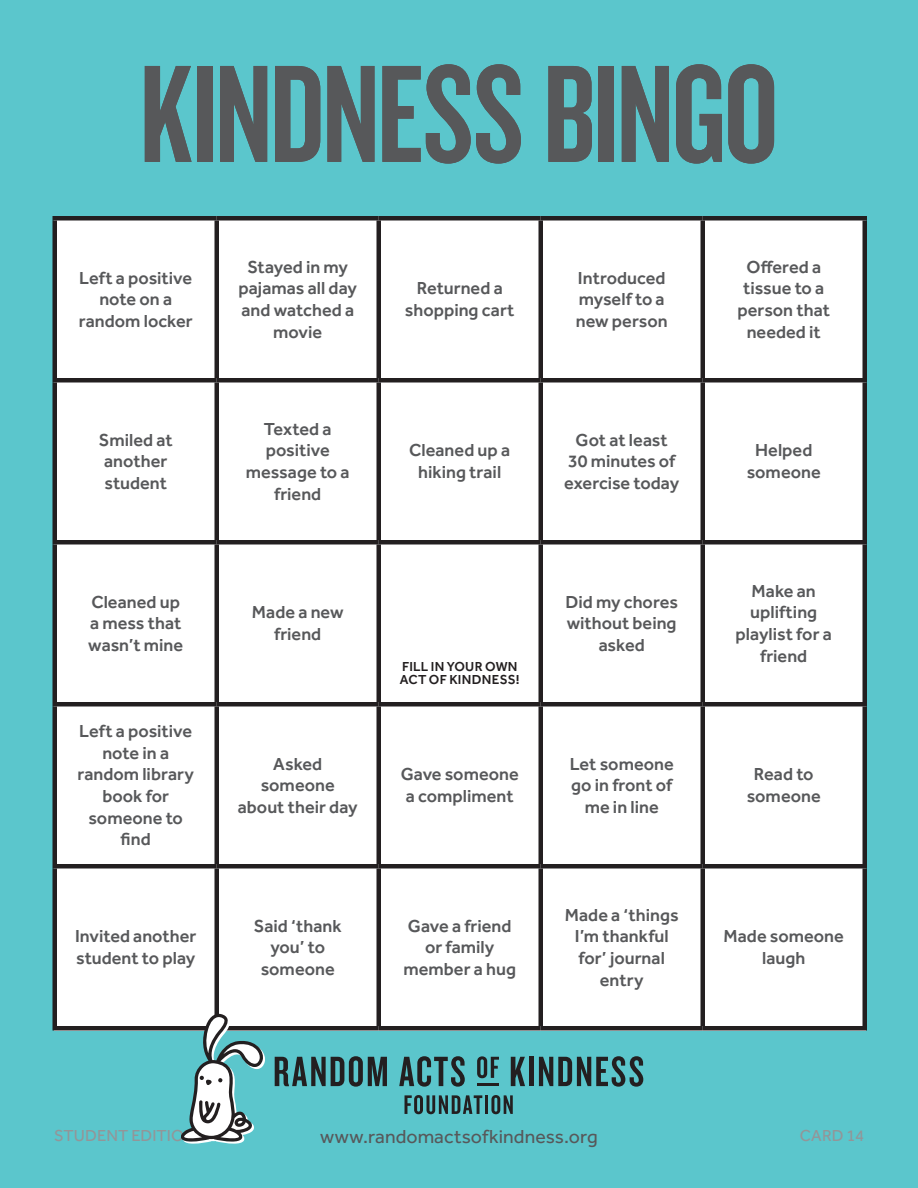
<style>
.page{position:relative;width:918px;height:1188px;background:#5bc6cc}
.page>*{position:absolute;margin:0;border:0;box-sizing:border-box;transform-origin:0 0}
.t1{font:144px "Knockout 48 Featherweight";letter-spacing:-.015em;color:#57585a}
.t2{font:19.5px "Effra";letter-spacing:.005em;color:#57585a}
.t3{font:500 18px/21.6px "Effra";color:#57585a;text-align:center}
.t4{font:16.5px "Effra";letter-spacing:.005em;color:#939598}
.free_space{font:500 13.5px/13.5px "Effra";letter-spacing:.015em;color:#231f20}
</style>
<div class="page">
<hr style="left:477px;top:1083px;width:22px;height:3px;background:#231f20">
<svg style="left:275px;top:1056px;width:112px;height:31px"></svg>
<svg style="left:399px;top:1056px;width:66px;height:31px"></svg>
<svg style="left:477px;top:1056px;width:22px;height:22px"></svg>
<svg style="left:511px;top:1057px;width:14px;height:29px"></svg>
<div style="left:529px;top:1057px;width:5px;height:29px;background:#231f20"></div>
<svg style="left:539px;top:1056px;width:104px;height:31px"></svg>
<svg style="left:405px;top:1095px;width:77px;height:19px"></svg>
<hr style="left:485px;top:1095px;width:3px;height:19px;background:#231f20">
<svg style="left:491px;top:1095px;width:22px;height:19px"></svg>
<div style="left:54px;top:216px;width:812px;height:814px;background:#fff"></div>
<div style="left:214px;top:220px;width:5px;height:158px;background:#231f20"></div>
<div style="left:376px;top:220px;width:5px;height:158px;background:#231f20"></div>
<div style="left:538px;top:220px;width:5px;height:158px;background:#231f20"></div>
<div style="left:700px;top:220px;width:5px;height:158px;background:#231f20"></div>
<div style="left:214px;top:382px;width:5px;height:158px;background:#231f20"></div>
<div style="left:376px;top:382px;width:5px;height:158px;background:#231f20"></div>
<div style="left:538px;top:382px;width:5px;height:158px;background:#231f20"></div>
<div style="left:700px;top:382px;width:5px;height:158px;background:#231f20"></div>
<div style="left:214px;top:544px;width:5px;height:158px;background:#231f20"></div>
<div style="left:376px;top:544px;width:5px;height:158px;background:#231f20"></div>
<div style="left:538px;top:544px;width:5px;height:158px;background:#231f20"></div>
<div style="left:700px;top:544px;width:5px;height:158px;background:#231f20"></div>
<div style="left:214px;top:706px;width:5px;height:158px;background:#231f20"></div>
<div style="left:376px;top:706px;width:5px;height:158px;background:#231f20"></div>
<div style="left:538px;top:706px;width:5px;height:158px;background:#231f20"></div>
<div style="left:700px;top:706px;width:5px;height:158px;background:#231f20"></div>
<div style="left:214px;top:868px;width:5px;height:158px;background:#231f20"></div>
<div style="left:376px;top:868px;width:5px;height:158px;background:#231f20"></div>
<div style="left:538px;top:868px;width:5px;height:158px;background:#231f20"></div>
<div style="left:700px;top:868px;width:5px;height:158px;background:#231f20"></div>
<hr style="left:52px;top:216px;width:165px;height:4px;background:#231f20">
<div style="left:52px;top:220px;width:5px;height:158px;background:#231f20"></div>
<hr style="left:217px;top:216px;width:162px;height:4px;background:#231f20">
<hr style="left:379px;top:216px;width:162px;height:4px;background:#231f20">
<hr style="left:541px;top:216px;width:162px;height:4px;background:#231f20">
<hr style="left:703px;top:216px;width:164px;height:4px;background:#231f20">
<div style="left:862px;top:220px;width:5px;height:158px;background:#231f20"></div>
<hr style="left:52px;top:378px;width:165px;height:4px;background:#231f20">
<div style="left:52px;top:382px;width:5px;height:158px;background:#231f20"></div>
<hr style="left:217px;top:378px;width:162px;height:4px;background:#231f20">
<hr style="left:379px;top:378px;width:162px;height:4px;background:#231f20">
<hr style="left:541px;top:378px;width:162px;height:4px;background:#231f20">
<hr style="left:703px;top:378px;width:164px;height:4px;background:#231f20">
<div style="left:862px;top:382px;width:5px;height:158px;background:#231f20"></div>
<hr style="left:52px;top:540px;width:165px;height:4px;background:#231f20">
<div style="left:52px;top:544px;width:5px;height:158px;background:#231f20"></div>
<hr style="left:217px;top:540px;width:162px;height:4px;background:#231f20">
<hr style="left:379px;top:540px;width:162px;height:4px;background:#231f20">
<hr style="left:541px;top:540px;width:162px;height:4px;background:#231f20">
<hr style="left:703px;top:540px;width:164px;height:4px;background:#231f20">
<div style="left:862px;top:544px;width:5px;height:158px;background:#231f20"></div>
<hr style="left:52px;top:702px;width:165px;height:4px;background:#231f20">
<div style="left:52px;top:706px;width:5px;height:158px;background:#231f20"></div>
<hr style="left:217px;top:702px;width:162px;height:4px;background:#231f20">
<hr style="left:379px;top:702px;width:162px;height:4px;background:#231f20">
<hr style="left:541px;top:702px;width:162px;height:4px;background:#231f20">
<hr style="left:703px;top:702px;width:164px;height:4px;background:#231f20">
<div style="left:862px;top:706px;width:5px;height:158px;background:#231f20"></div>
<hr style="left:52px;top:864px;width:165px;height:4px;background:#231f20">
<div style="left:52px;top:868px;width:5px;height:158px;background:#231f20"></div>
<hr style="left:217px;top:864px;width:162px;height:4px;background:#231f20">
<hr style="left:379px;top:864px;width:162px;height:4px;background:#231f20">
<hr style="left:541px;top:864px;width:162px;height:4px;background:#231f20">
<hr style="left:703px;top:864px;width:164px;height:4px;background:#231f20">
<div style="left:862px;top:868px;width:5px;height:158px;background:#231f20"></div>
<hr style="left:52px;top:1026px;width:165px;height:4px;background:#231f20">
<hr style="left:217px;top:1026px;width:162px;height:4px;background:#231f20">
<hr style="left:379px;top:1026px;width:162px;height:4px;background:#231f20">
<hr style="left:541px;top:1026px;width:162px;height:4px;background:#231f20">
<hr style="left:703px;top:1026px;width:164px;height:4px;background:#231f20">
<svg style="left:181px;top:1014px;width:84px;height:130px"></svg>
<p class="t1" style="left:139px;top:26px;width:641px">KINDNESS BINGO</p>
<p class="t3" style="left:79px;top:267px;width:115px">Left a positive note on a random locker</p>
<p class="t3" style="left:239px;top:256px;width:120px">Stayed in my pajamas all day and watched a movie</p>
<p class="t3" style="left:241px;top:267px;width:114px">Left a positive</p>
<p class="t3" style="left:119px;top:321px;width:35px">that</p>
<p class="t3" style="left:99px;top:429px;width:75px;text-align:left">Smiled at another student</p>
<p class="t3" style="left:246px;top:418px;width:105px">Texted a positive message to a friend</p>
<p class="t3" style="left:88px;top:591px;width:97px;text-align:left">Cleaned up a mess that wasn’t mine</p>
<p class="t3" style="left:252px;top:601px;width:93px">Made a new friend</p>
<p class="t3" style="left:405px;top:277px;width:111px">Returned a shopping cart</p>
<p class="t3" style="left:576px;top:267px;width:93px;text-align:left">Introduced myself to a new person</p>
<p class="t3" style="left:737px;top:256px;width:94px">Offered a tissue to a person that needed it</p>
<p class="t3" style="left:409px;top:439px;width:102px">Cleaned up a hiking trail</p>
<p class="t3" style="left:564px;top:429px;width:117px">Got at least<br>30 minutes of exercise today</p>
<p class="t3" style="left:747px;top:439px;width:75px">Helped someone</p>
<p class="free_space" style="left:400px;top:659px;width:121px">FILL IN YOUR OWN<br>ACT OF KINDNESS!</p>
<p class="t3" style="left:565px;top:591px;width:114px">Did my chores without being asked</p>
<p class="t3" style="left:736px;top:580px;width:98px">Make an uplifting playlist for a friend</p>
<p class="t3" style="left:77px;top:720px;width:118px">Left a positive note in a random library book for someone to find</p>
<p class="t3" style="left:238px;top:753px;width:121px">Asked someone about their day</p>
<p class="t3" style="left:401px;top:763px;width:120px;text-align:left">Gave someone a compliment</p>
<p class="t3" style="left:570px;top:753px;width:106px">Let someone go in front of me in line</p>
<p class="t3" style="left:747px;top:763px;width:75px">Read to someone</p>
<p class="t3" style="left:75px;top:925px;width:123px;text-align:left">Invited another student to play</p>
<p class="t3" style="left:254px;top:915px;width:89px">Said ‘thank you’ to someone</p>
<p class="t3" style="left:403px;top:915px;width:114px">Gave a friend or family member a hug</p>
<p class="t3" style="left:565px;top:904px;width:115px">Made a ‘things<br>I’m thankful for’ journal entry</p>
<p class="t3" style="left:724px;top:925px;width:122px">Made someone laugh</p>
<p class="t4" style="left:54px;top:1126px;width:143px">STUDENT EDITION</p>
<p class="t2" style="left:320px;top:1125px;width:279px">www.randomactsofkindness.org</p>
<p class="t4" style="left:800px;top:1126px;width:66px">CARD 14</p>
</div>
